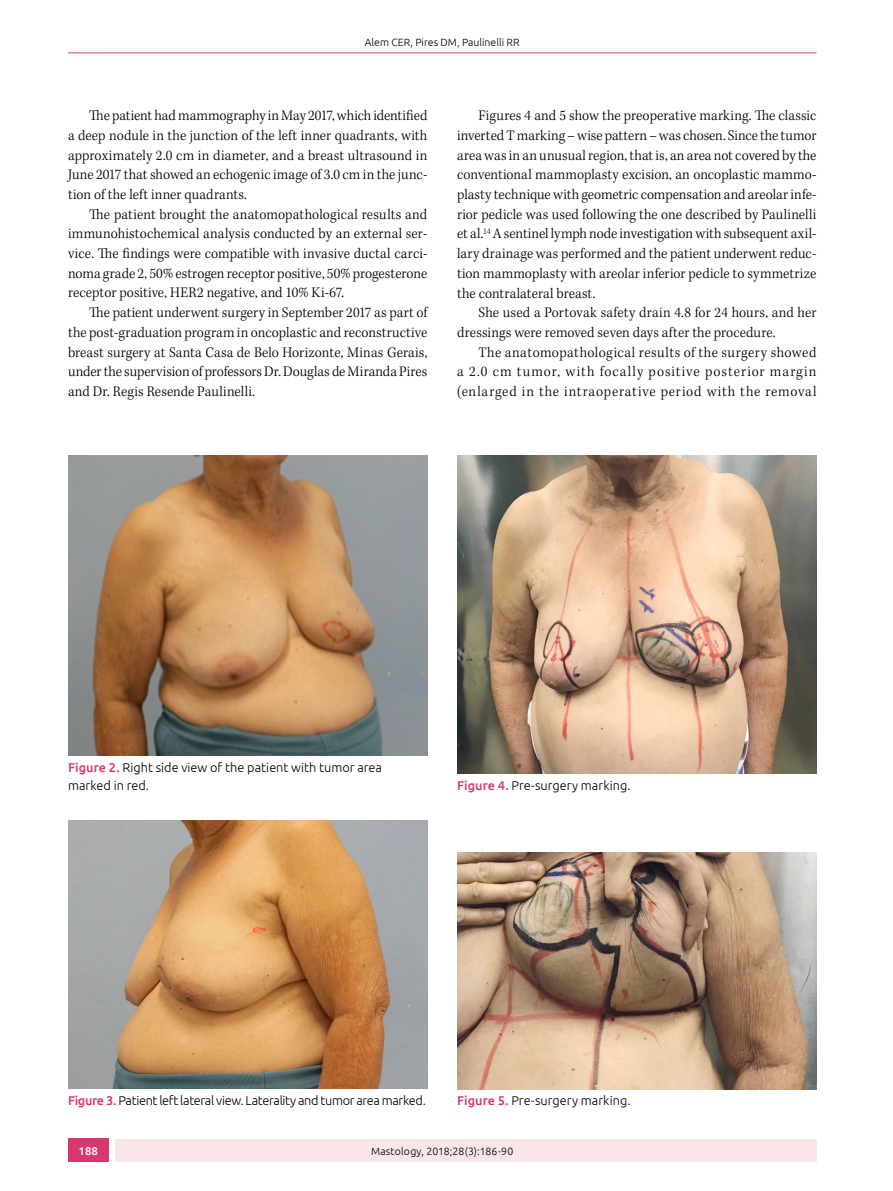
<style>
.page{position:relative;width:893px;height:1191px;background:#fff}
.page>*{position:absolute;margin:0;border:0;box-sizing:border-box;transform-origin:0 0}
.t1{font:300 15px/19.6px "Kepler Std";letter-spacing:.01em;color:#000;text-align:justify;scale:.95 1}
.t2{font:300 12.75px/18px "Ubuntu";color:#000}
.t3{font:300 12.75px "Ubuntu";letter-spacing:-.03em;color:#000}
.t4{font:500 11.25px "Ubuntu";color:#fff}
.t5{font:300 10.5px "Ubuntu";color:#000}
.s1{font-weight:500;color:#d8386c}
</style>
<div class="page">
<hr style="left:68px;top:53px;width:748px;height:1px;background:#d8386c">
<div style="left:115px;top:1139px;width:701px;height:23px;background:#f9e7e7"></div>
<div style="left:68px;top:1138px;width:40px;height:24px;background:#d8386c"></div>
<img style="left:68px;top:455px;width:359px;height:300px">
<img style="left:68px;top:820px;width:359px;height:268px">
<img style="left:457px;top:455px;width:359px;height:318px">
<img style="left:457px;top:852px;width:359px;height:237px">
<p class="t5" style="left:365px;top:36px;width:156px">Alem CER, Pires DM, Paulinelli RR</p>
<p class="t1" style="left:68px;top:106px;width:380px;text-indent:21px">The patient had mammography in May 2017, which identified a deep nodule in the junction of the left inner quadrants, with approximately 2.0 cm in diameter, and a breast ultrasound in June 2017 that showed an echogenic image of 3.0 cm in the junc&shy;tion of the left inner quadrants.</p>
<p class="t1" style="left:68px;top:205px;width:380px;text-indent:21px">The patient brought the anatomopathological results and immunohistochemical analysis conducted by an external ser&shy;vice. The findings were compatible with invasive ductal carci&shy;noma grade 2, 50% estrogen receptor positive, 50% progesterone receptor positive, HER2 negative, and 10% Ki-67.</p>
<p class="t1" style="left:68px;top:303px;width:380px;text-indent:21px">The patient underwent surgery in September 2017 as part of the post-graduation program in oncoplastic and reconstructive breast surgery at Santa Casa de Belo Horizonte, Minas Gerais, under the supervision of professors Dr. Douglas de Miranda Pires and Dr. Regis Resende Paulinelli.</p>
<p class="t1" style="left:457px;top:106px;width:380px;text-indent:21px">Figures 4 and 5 show the preoperative marking. The classic inverted T marking – wise pattern – was chosen. Since the tumor area was in an unusual region, that is, an area not covered by the conventional mammoplasty excision, an oncoplastic mammo&shy;plasty technique with geometric compensation and areolar infe&shy;rior pedicle was used following the one described by Paulinelli et al.<sup>14</sup> A sentinel lymph node investigation with subsequent axil&shy;lary drainage was performed and the patient underwent reduc&shy;tion mammoplasty with areolar inferior pedicle to symmetrize the contralateral breast.</p>
<p class="t1" style="left:457px;top:303px;width:380px;text-indent:21px">She used a Portovak safety drain 4.8 for 24 hours, and her dressings were removed seven days after the procedure.</p>
<p class="t1" style="left:457px;top:343px;width:380px;text-indent:21px">The anatomopathological results of the surgery showed a 2.0 cm tumor, with focally positive posterior margin (enlarged in the intraoperative period with the removal</p>
<p class="t2" style="left:68px;top:758px;width:316px"><span class="s1">Figure 2.</span> Right side view of the patient with tumor area marked in red.</p>
<p class="t2" style="left:457px;top:776px;width:175px"><span class="s1">Figure 4.</span> Pre-surgery marking.</p>
<p class="t3" style="left:68px;top:1092px;width:359px"><span class="s1">Figure 3.</span> Patient left lateral view. Laterality and tumor area marked.</p>
<p class="t2" style="left:457px;top:1091px;width:175px"><span class="s1">Figure 5.</span> Pre-surgery marking.</p>
<p class="t4" style="left:79px;top:1143px;width:21px">188</p>
<p class="t5" style="left:371px;top:1144px;width:144px">Mastology, 2018;28(3):186-90</p>
</div>
